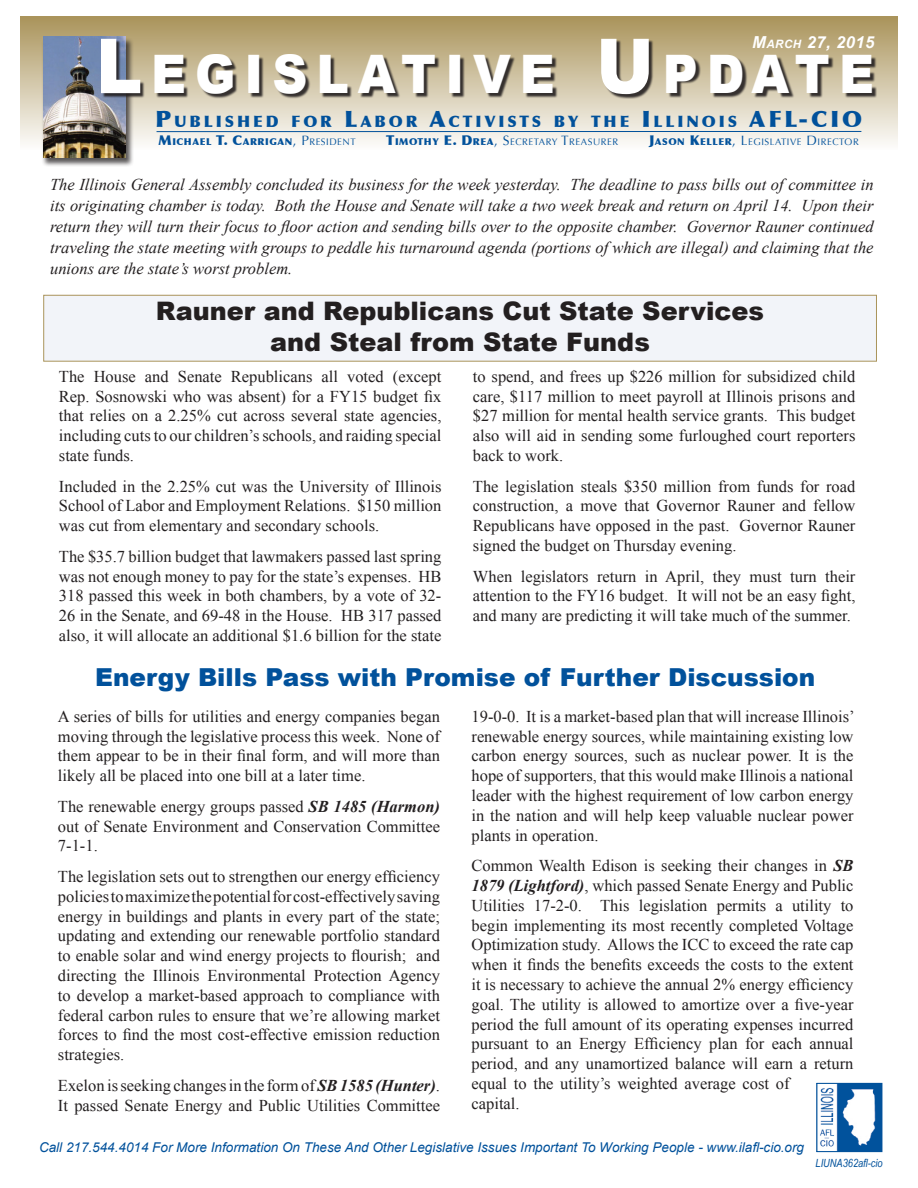
<style>
.page{position:relative;width:918px;height:1188px;background:#fff}
.page>*{position:absolute;margin:0;border:0;box-sizing:border-box;transform-origin:0 0}
.t1{font:900 53.1px "Arial";letter-spacing:.185em;color:#fff;scale:.91 1}
.t2{font:900 25.5px/30.6px "Arial";color:#231f20;text-align:center}
.t3{font:900 24.75px "Arial";color:#01519b}
.t4{font:900 22.5px "Optima";color:#01519b}
.t5{font:16.5px/19.8px "Times New Roman";color:#231f20;text-align:justify}
.t6{font:italic 16.5px/21px "Times New Roman";color:#231f20;text-align:justify}
.t7{font:italic 700 16.5px "Arial";letter-spacing:.03em;color:#fff}
.t8{font:900 15.75px "Optima";letter-spacing:.185em;color:#01519b}
.t9{font:italic 13.5px "Arial";color:#01519b}
.t10{font:italic 11.25px "Arial Narrow";color:#01519b}
.t11{font:9.45px "Optima";letter-spacing:.055em;color:#01519b}
.t12{font:900 9.45px "Optima";letter-spacing:.055em;color:#01519b}
.s1{font-size:11.55px}
.s2{font-size:75.9px}
.s3{font-size:22.5px}
.s4{font-size:13.5px}
.s5{font-weight:400;font-size:13.5px}
.s6{font-weight:400}
.s7{font-weight:900;font-size:13.5px}
.s8{font-weight:900}
.s9{font-weight:700;font-style:italic}
</style>
<div class="page">
<div style="left:20px;top:16px;width:878px;height:134px;background:linear-gradient(to bottom,#a9935a,#fcfcfa)"></div>
<div style="left:42px;top:37px;width:92px;height:131px;background:#231f20;opacity:.75"></div>
<img style="left:43px;top:36px;width:83px;height:121px">
<div style="left:102px;top:40px;width:775px;height:59px;background:#231f20;opacity:.9"></div>
<hr style="left:157px;top:131px;width:704px;height:1px;background:#01519b">
<div style="left:44px;top:295px;width:832px;height:66px;background:#f2f4f9"></div>
<div style="left:44px;top:295px;width:833px;height:66px;border:1px solid #aa945b"></div>
<img style="left:820px;top:1085px;width:60px;height:65px">
<div style="left:817px;top:1083px;width:65px;height:69px;border:1px solid #01519b"></div>
<p class="t7" style="left:752px;top:31px;width:124px">M<span class="s1">ARCH</span> 27, 2015</p>
<h1 class="t1" style="left:96px;top:36px;width:857px"><span class="s2">L</span>EGISLATIVE <span class="s2">U</span>PDATE</h1>
<p class="t8" style="left:155px;top:112px;width:611px"><span class="s3">P</span>UBLISHED FOR <span class="s3">L</span> ABOR <span class="s3">A</span>CTIVISTS BY THE <span class="s3">I</span> LLINOIS <span class="s3">AFL</span></p>
<h3 class="t4" style="left:799px;top:106px;width:30px">-CIO</h3>
<p class="t12" style="left:159px;top:136px;width:199px"><span class="s4">M</span>ICHAEL <span class="s4">T. C</span>ARRIGAN<span class="s5">, P</span><span class="s6">RESIDENT</span></p>
<p class="t11" style="left:386px;top:137px;width:233px"><span class="s7">T</span><span class="s8">IMOTHY</span> <span class="s7">E. D</span><span class="s8">REA</span><span class="s4">, S</span>ECRETARY <span class="s4">T</span>REASURER</p>
<p class="t11" style="left:649px;top:137px;width:211px"><span class="s7">J</span><span class="s8">ASON</span> <span class="s7">K</span><span class="s8">ELLER</span><span class="s4">, L</span>EGISLATIVE <span class="s4">D</span> IRECTOR</p>
<p class="t6" style="left:50px;top:174px;width:825px">The Illinois General Assembly concluded its business for the week yesterday. The deadline to pass bills out of committee in its originating chamber is today. Both the House and Senate will take a two week break and return on April 14. Upon their return they will turn their focus to floor action and sending bills over to the opposite chamber. Governor Rauner continued traveling the state meeting with groups to peddle his turnaround agenda (portions of which are illegal) and claiming that the unions are the state’s worst problem.</p>
<h2 class="t2" style="left:156px;top:295px;width:610px">Rauner and Republicans Cut State Services and Steal from State Funds</h2>
<p class="t5" style="left:59px;top:366px;width:384px">The House and Senate Republicans all voted (except Rep. Sosnowski who was absent) for a FY15 budget fix that relies on a 2.25% cut across several state agencies, including cuts to our children’s schools, and raiding special state funds.</p>
<p class="t5" style="left:59px;top:476px;width:384px">Included in the 2.25% cut was the University of Illinois School of Labor and Employment Relations. $150 million was cut from elementary and secondary schools.</p>
<p class="t5" style="left:59px;top:546px;width:384px">The $35.7 billion budget that lawmakers passed last spring was not enough money to pay for the state’s expenses. HB 318 passed this week in both chambers, by a vote of 32- 26 in the Senate, and 69-48 in the House. HB 317 passed also, it will allocate an additional $1.6 billion for the state</p>
<p class="t5" style="left:473px;top:366px;width:384px">to spend, and frees up $226 million for subsidized child care, $117 million to meet payroll at Illinois prisons and $27 million for mental health service grants. This budget also will aid in sending some furloughed court reporters back to work.</p>
<p class="t5" style="left:473px;top:476px;width:384px">The legislation steals $350 million from funds for road construction, a move that Governor Rauner and fellow Republicans have opposed in the past. Governor Rauner signed the budget on Thursday evening.</p>
<p class="t5" style="left:473px;top:566px;width:384px">When legislators return in April, they must turn their attention to the FY16 budget. It will not be an easy fight, and many are predicting it will take much of the summer.</p>
<h3 class="t3" style="left:95px;top:659px;width:722px">Energy Bills Pass with Promise of Further Discussion</h3>
<p class="t5" style="left:58px;top:706px;width:384px">A series of bills for utilities and energy companies began moving through the legislative process this week. None of them appear to be in their final form, and will more than likely all be placed into one bill at a later time.</p>
<p class="t5" style="left:58px;top:796px;width:384px">The renewable energy groups passed <span class="s9">SB 1485 (Harmon) </span>out of Senate Environment and Conservation Committee 7-1-1.</p>
<p class="t5" style="left:58px;top:866px;width:384px">The legislation sets out to strengthen our energy efficiency policies to maximize the potential for cost-effectively saving energy in buildings and plants in every part of the state; updating and extending our renewable portfolio standard to enable solar and wind energy projects to flourish; and directing the Illinois Environmental Protection Agency to develop a market-based approach to compliance with federal carbon rules to ensure that we’re allowing market forces to find the most cost-effective emission reduction strategies.</p>
<p class="t5" style="left:58px;top:1075px;width:384px">Exelon is seeking changes in the form of <span class="s9">SB 1585 (Hunter)</span>.<br>It passed Senate Energy and Public Utilities Committee</p>
<p class="t5" style="left:472px;top:706px;width:385px">19-0-0. It is a market-based plan that will increase Illinois’ renewable energy sources, while maintaining existing low carbon energy sources, such as nuclear power. It is the hope of supporters, that this would make Illinois a national leader with the highest requirement of low carbon energy in the nation and will help keep valuable nuclear power plants in operation.</p>
<p class="t5" style="left:472px;top:855px;width:384px;text-align:left">Common Wealth Edison is seeking their changes in <span class="s9">SB 1879 (Lightford)</span>, which passed Senate Energy and Public Utilities 17-2-0. This legislation permits a utility to begin implementing its most recently completed Voltage Optimization study. Allows the ICC to exceed the rate cap when it finds the benefits exceeds the costs to the extent it is necessary to achieve the annual 2% energy efficiency goal. The utility is allowed to amortize over a five-year period the full amount of its operating expenses incurred pursuant to an Energy Efficiency plan for each annual period, and any unamortized balance will earn a return equal to the utility’s weighted average cost of<br>capital.</p>
<p class="t9" style="left:39px;top:1138px;width:767px">Call 217.544.4014 For More Information On These And Other Legislative Issues Important To Working People - www.ilafl-cio.org</p>
<p class="t10" style="left:816px;top:1155px;width:69px">Liuna362afl-cio</p>
</div>
